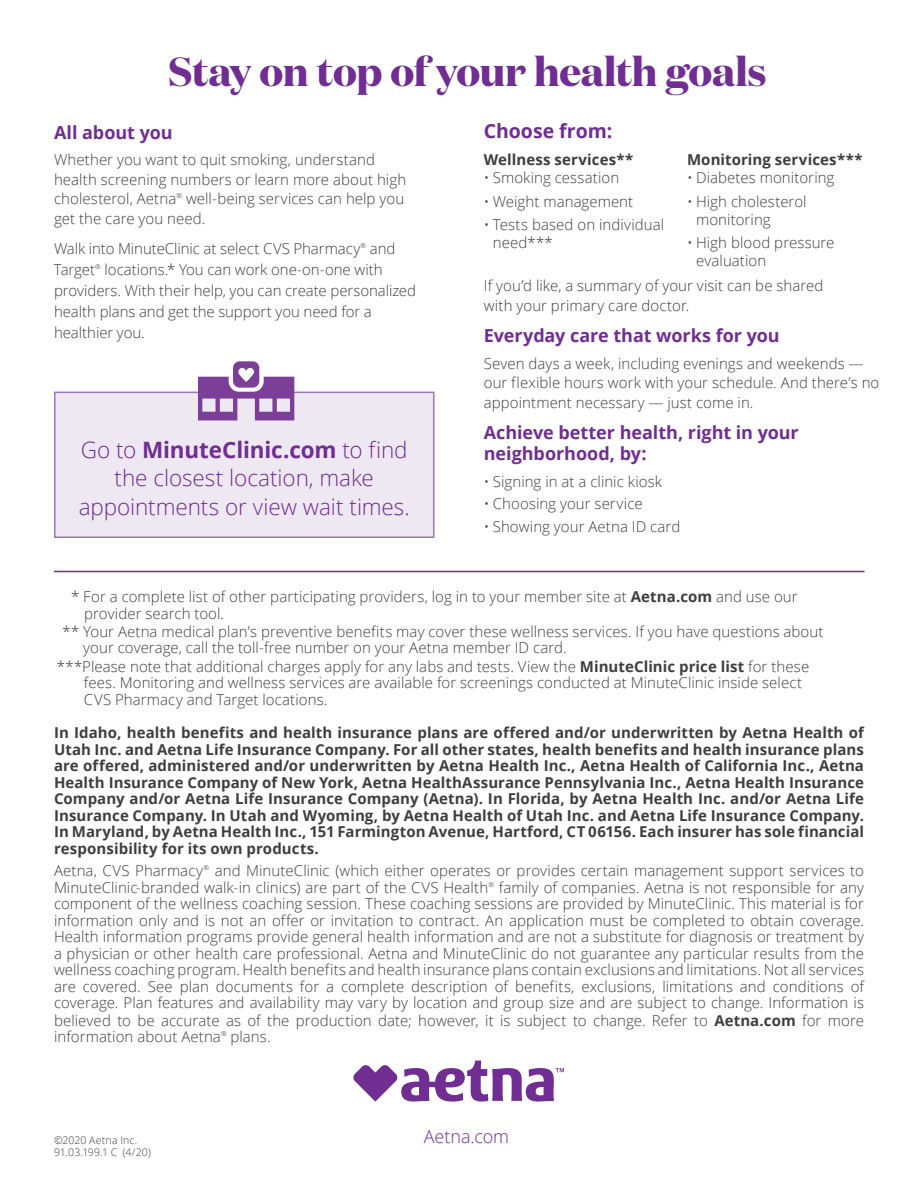
<style>
.page{position:relative;width:918px;height:1188px;background:#fff}
.page>*{position:absolute;margin:0;border:0;box-sizing:border-box;transform-origin:0 0}
.t1{font:700 40.5px "Domaine Disp";letter-spacing:-.01em;color:#702d92}
.t2{font:300 22.5px/28.5px "Open Sans";letter-spacing:-.005em;color:#702d92;text-align:center}
.t3{font:700 19.5px "Open Sans";color:#702d92}
.t4{font:700 18px/21px "Open Sans";letter-spacing:-.005em;color:#702d92}
.t5{font:300 18px "Open Sans";letter-spacing:-.005em;color:#702d92}
.t6{font:300 15px/16.6px "Open Sans";letter-spacing:.005em;color:#3e3e3f}
.t7{font:700 15px/16.5px "Open Sans";letter-spacing:.005em;color:#3e3e3f;text-align:justify}
.t8{font:300 10.5px "Open Sans";letter-spacing:.015em;color:#3e3e3f}
.t9{font:300 6.75px "Open Sans";color:#3e3e3f}
.s1{font-weight:700}
</style>
<div class="page">
<hr style="left:54px;top:571px;width:811px;height:1px;background:#702d92">
<div style="left:55px;top:392px;width:379px;height:145px;background:#eee8f3"></div>
<div style="left:54px;top:392px;width:380px;height:146px;border:2px solid #9c77b5"></div>
<svg style="left:198px;top:361px;width:96px;height:59px"></svg>
<svg style="left:353px;top:1061px;width:211px;height:41px"></svg>
<h2 class="t1" style="left:169px;top:45px;width:600px">Stay on top of your health goals</h2>
<h3 class="t4" style="left:54px;top:122px;width:120px">All about you</h3>
<p class="t6" style="left:54px;top:150px;width:354px;line-height:19.5px">Whether you want to quit smoking, understand health screening numbers or learn more about high cholesterol, Aetna</p>
<h3 class="t3" style="left:484px;top:117px;width:130px">Choose from:</h3>
<h4 class="t7" style="left:484px;top:151px;width:151px">Wellness services**</h4>
<p class="t6" style="left:484px;top:169px;width:137px">• Smoking cessation</p>
<p class="t6" style="left:484px;top:193px;width:151px">• Weight management</p>
<p class="t6" style="left:493px;top:215px;width:173px;line-height:18px;text-indent:-9px">• Tests based on individual need***</p>
<h4 class="t7" style="left:687px;top:151px;width:177px">Monitoring services***</h4>
<p class="t6" style="left:687px;top:169px;width:149px">• Diabetes monitoring</p>
<p class="t6" style="left:696px;top:192px;width:112px;line-height:18px;text-indent:-9px">• High cholesterol monitoring</p>
<p class="t6" style="left:696px;top:233px;width:140px;line-height:18px;text-indent:-9px">• High blood pressure evaluation</p>
<p class="t6" style="left:484px;top:275px;width:341px;line-height:19.5px">If you’d like, a summary of your visit can be shared with your primary care doctor.</p>
<h3 class="t4" style="left:484px;top:325px;width:297px">Everyday care that works for you</h3>
<p class="t6" style="left:484px;top:353px;width:397px;line-height:19.5px">Seven days a week, including evenings and weekends — our flexible hours work with your schedule. And there’s no appointment necessary — just come in.</p>
<h3 class="t4" style="left:484px;top:422px;width:316px">Achieve better health, right in your neighborhood, by:</h3>
<p class="t6" style="left:484px;top:473px;width:180px">• Signing in at a clinic kiosk</p>
<p class="t6" style="left:484px;top:495px;width:160px">• Choosing your service</p>
<p class="t6" style="left:484px;top:518px;width:198px">• Showing your Aetna ID card</p>
<p class="t6" style="left:54px;top:189px;width:352px;line-height:19.5px;text-indent:132px">well-being services can help you get the care you need.</p>
<p class="t6" style="left:54px;top:240px;width:308px">Walk into MinuteClinic at select CVS Pharmacy</p>
<p class="t9" style="left:361px;top:241px;width:7px">®</p>
<p class="t6" style="left:370px;top:240px;width:27px">and</p>
<p class="t6" style="left:54px;top:261px;width:43px">Target</p>
<p class="t9" style="left:95px;top:262px;width:7px">®</p>
<p class="t9" style="left:176px;top:191px;width:7px">®</p>
<p class="t6" style="left:54px;top:259px;width:364px;line-height:21px;text-indent:51px">locations.* You can work one-on-one with providers. With their help, you can create personalized health plans and get the support you need for a healthier you.</p>
<p class="t2" style="left:79px;top:435px;width:333px">Go to <span class="s1">MinuteClinic.com</span> to find the closest location, make appointments or view wait times.</p>
<p class="t6" style="left:84px;top:588px;width:715px;text-indent:-13px">* For a complete list of other participating providers, log in to your member site at <span class="s1">Aetna.com</span> and use our provider search tool.</p>
<p class="t6" style="left:83px;top:623px;width:742px;text-indent:-21px">** Your Aetna medical plan’s preventive benefits may cover these wellness services. If you have questions about your coverage, call the toll-free number on your Aetna member ID card.</p>
<p class="t6" style="left:84px;top:658px;width:727px;text-indent:-27px">***Please note that additional charges apply for any labs and tests. View the <span class="s1">MinuteClinic price list</span> for these fees. Monitoring and wellness services are available for screenings conducted at MinuteClinic inside select<br>CVS Pharmacy and Target locations.</p>
<p class="t7" style="left:54px;top:724px;width:812px">In Idaho, health benefits and health insurance plans are offered and/or underwritten by Aetna Health of Utah Inc. and Aetna Life Insurance Company. For all other states, health benefits and health insurance plans are offered, administered and/or underwritten by Aetna Health Inc., Aetna Health of California Inc., Aetna Health Insurance Company of New York, Aetna HealthAssurance Pennsylvania Inc., Aetna Health Insurance Company and/or Aetna Life Insurance Company (Aetna). In Florida, by Aetna Health Inc. and/or Aetna Life Insurance Company. In Utah and Wyoming, by Aetna Health of Utah Inc. and Aetna Life Insurance Company.<br>In Maryland, by Aetna Health Inc., 151 Farmington Avenue, Hartford, CT 06156. Each insurer has sole financial responsibility for its own products.</p>
<p class="t6" style="left:54px;top:862px;width:151px">Aetna, CVS Pharmacy</p>
<p class="t9" style="left:204px;top:863px;width:7px">®</p>
<p class="t6" style="left:54px;top:862px;width:812px;text-indent:161px">and MinuteClinic (which either operates or provides certain management support services to<br>MinuteClinic-branded walk-in clinics) are part of the CVS Health</p>
<p class="t6" style="left:54px;top:879px;width:812px;text-align:justify;text-indent:445px">family of companies. Aetna is not responsible for any component of the wellness coaching session. These coaching sessions are provided by MinuteClinic. This material is for information only and is not an offer or invitation to contract. An application must be completed to obtain coverage.<br>Health information programs provide general health information and are not a substitute for diagnosis or treatment by a physician or other health care professional. Aetna and MinuteClinic do not guarantee any particular results from the wellness coaching program. Health benefits and health insurance plans contain exclusions and limitations. Not all services are covered. See plan documents for a complete description of benefits, exclusions, limitations and conditions of coverage. Plan features and availability may vary by location and group size and are subject to change. Information is believed to be accurate as of the production date; however, it is subject to change. Refer to <span class="s1">Aetna.com</span> for more information about Aetna</p>
<p class="t9" style="left:488px;top:880px;width:7px">®</p>
<p class="t9" style="left:221px;top:1029px;width:7px">®</p>
<p class="t6" style="left:231px;top:1028px;width:42px">plans.</p>
<p class="t8" style="left:54px;top:1133px;width:85px">©2020 Aetna Inc.</p>
<p class="t5" style="left:424px;top:1124px;width:87px">Aetna.com</p>
<p class="t8" style="left:54px;top:1145px;width:98px">91.03.199.1 C (4/20)</p>
</div>
